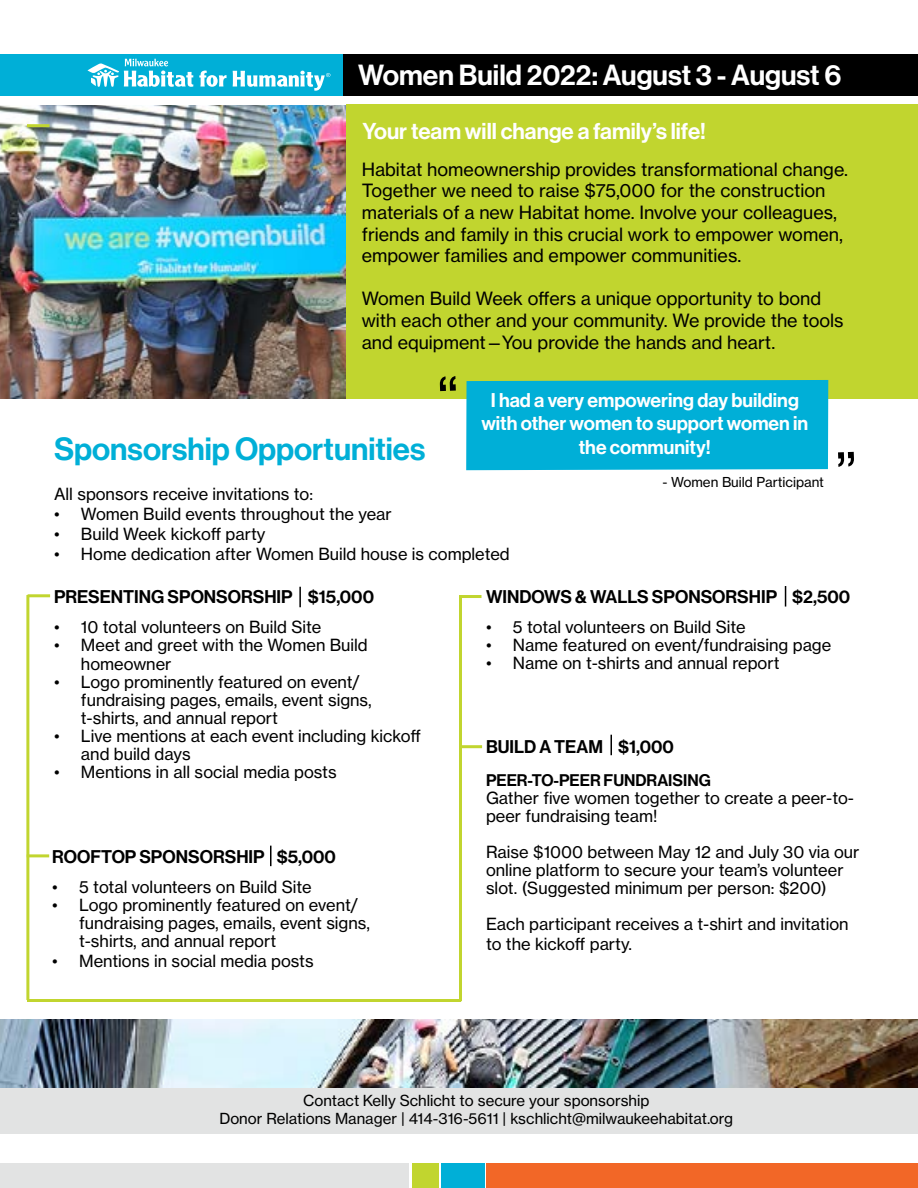
<style>
.page{position:relative;width:918px;height:1188px;background:#fff}
.page>*{position:absolute;margin:0;border:0;box-sizing:border-box;transform-origin:0 0}
.t1{font:31.5px "N Haas Grotesk DS Pro 65 Md";color:#00afd7}
.t2{font:28.5px "N Haas Grotesk DS Pro 65 Md";color:#fff}
.t3{font:22.5px "N Haas Grotesk DS Pro 65 Md";color:#fff}
.t4{font:19.5px/23.4px "N Haas Grotesk DS Pro 65 Md";color:#fff;text-align:center}
.t5{font:18px/21.6px "N Haas Grotesk TX Pro 55 Rg";color:#000}
.t6{font:18px "N Haas Grotesk DS Pro 65 Md";color:#000}
.t7{font:16.5px/18px "N Haas Grotesk TX Pro 55 Rg";color:#000}
.t8{font:16.5px "N Haas Grotesk DS Pro 65 Md";color:#000}
.t9{font:15px/18px "N Haas Grotesk TX Pro 55 Rg";color:#000;text-align:center}
.t10{font:13.5px "N Haas Grotesk TX Pro 55 Rg";color:#000}
</style>
<div class="page">
<img style="left:0;top:105px;width:346px;height:294px">
<div style="left:346px;top:104px;width:572px;height:295px;background:#c1d52f"></div>
<div style="left:0;top:54px;width:346px;height:42px;background:#00afd7"></div>
<div style="left:344px;top:54px;width:574px;height:42px;background:#000"></div>
<svg style="left:199px;top:71px;width:28px;height:16px"></svg>
<svg style="left:233px;top:71px;width:97px;height:20px"></svg>
<svg style="left:87px;top:59px;width:106px;height:28px"></svg>
<hr style="left:26px;top:595px;width:3px;height:405px;background:#c1d52f">
<hr style="left:27px;top:999px;width:434px;height:3px;background:#c1d52f">
<hr style="left:459px;top:595px;width:3px;height:406px;background:#c1d52f">
<hr style="left:27px;top:124px;width:23px;height:3px;background:#c1d52f">
<hr style="left:27px;top:854px;width:22px;height:3px;background:#c1d52f">
<hr style="left:28px;top:594px;width:22px;height:3px;background:#c1d52f">
<hr style="left:459px;top:595px;width:23px;height:3px;background:#c1d52f">
<div style="left:0;top:1164px;width:409px;height:24px;background:#e2e3e3"></div>
<div style="left:0;top:1088px;width:918px;height:46px;background:#e2e3e3"></div>
<div style="left:487px;top:1164px;width:431px;height:24px;background:#f26727"></div>
<div style="left:412px;top:1164px;width:27px;height:24px;background:#c1d52f"></div>
<div style="left:442px;top:1164px;width:43px;height:24px;background:#00afd7"></div>
<img style="left:0;top:1019px;width:918px;height:68px">
<hr style="left:299px;top:587px;width:2px;height:20px;background:#000">
<div style="left:466px;top:380px;width:362px;height:90px;background:#00afd7"></div>
<hr style="left:460px;top:745px;width:22px;height:3px;background:#c1d52f">
<hr style="left:270px;top:846px;width:2px;height:20px;background:#000">
<svg style="left:785px;top:586px;width:1px;height:21px"></svg>
<hr style="left:610px;top:735px;width:2px;height:20px;background:#000">
<h2 class="t2" style="left:358px;top:58px;width:485px">Women Build 2022: August 3 - August 6</h2>
<h3 class="t3" style="left:362px;top:119px;width:345px">Your team will change a family’s life!</h3>
<p class="t5" style="left:362px;top:158px;width:488px">Habitat homeownership provides transformational change.<br>Together we need to raise $75,000 for the construction materials of a new Habitat home. Involve your colleagues, friends and family in this crucial work to empower women, empower families and empower communities.</p>
<p class="t5" style="left:362px;top:288px;width:483px">Women Build Week offers a unique opportunity to bond with each other and your community. We provide the tools and equipment—You provide the hands and heart.</p>
<h1 class="t1" style="left:54px;top:431px;width:373px">Sponsorship Opportunities</h1>
<p class="t7" style="left:54px;top:485px;width:261px">All sponsors receive invitations to:</p>
<p class="t4" style="left:481px;top:389px;width:328px">I had a very empowering day building with other women to support women in the community!</p>
<p class="t10" style="left:662px;top:474px;width:163px">- Women Build Participant</p>
<p class="t7" style="left:54px;top:505px;width:339px">• Women Build events throughout the year</p>
<p class="t7" style="left:54px;top:525px;width:213px">• Build Week kickoff party</p>
<p class="t7" style="left:54px;top:545px;width:457px">• Home dedication after Women Build house is completed</p>
<p class="t6" style="left:54px;top:587px;width:322px">PRESENTING SPONSORSHIP $15,000</p>
<p class="t7" style="left:54px;top:618px;width:269px">• 10 total volunteers on Build Site</p>
<p class="t7" style="left:81px;top:636px;width:288px;text-indent:-27px">• Meet and greet with the Women Build homeowner</p>
<p class="t7" style="left:81px;top:672px;width:292px;text-indent:-27px">• Logo prominently featured on event/ fundraising pages, emails, event signs, t-shirts, and annual report</p>
<p class="t7" style="left:81px;top:726px;width:342px;text-indent:-27px">• Live mentions at each event including kickoff and build days</p>
<p class="t7" style="left:54px;top:762px;width:284px">• Mentions in all social media posts</p>
<p class="t6" style="left:52px;top:846px;width:285px">ROOFTOP SPONSORSHIP $5,000</p>
<p class="t7" style="left:52px;top:878px;width:261px">• 5 total volunteers on Build Site</p>
<p class="t7" style="left:79px;top:896px;width:292px;text-indent:-27px">• Logo prominently featured on event/ fundraising pages, emails, event signs, t-shirts, and annual report</p>
<p class="t7" style="left:52px;top:952px;width:263px">• Mentions in social media posts</p>
<p class="t6" style="left:486px;top:586px;width:366px">WINDOWS &amp; WALLS SPONSORSHIP $2,500</p>
<p class="t7" style="left:486px;top:618px;width:261px">• 5 total volunteers on Build Site</p>
<p class="t7" style="left:486px;top:636px;width:347px">• Name featured on event/fundraising page</p>
<p class="t7" style="left:486px;top:654px;width:295px">• Name on t-shirts and annual report</p>
<p class="t6" style="left:486px;top:736px;width:189px">BUILD A TEAM $1,000</p>
<p class="t8" style="left:486px;top:771px;width:226px">PEER-TO-PEER FUNDRAISING</p>
<p class="t7" style="left:486px;top:789px;width:370px">Gather five women together to create a peer-to&shy;peer fundraising team!</p>
<p class="t7" style="left:486px;top:843px;width:375px">Raise $1000 between May 12 and July 30 via our online platform to secure your team’s volunteer slot. (Suggested minimum per person: $200)</p>
<p class="t7" style="left:486px;top:914px;width:364px;line-height:19.8px">Each participant receives a t-shirt and invitation to the kickoff party.</p>
<p class="t9" style="left:219px;top:1092px;width:515px">Contact Kelly Schlicht to secure your sponsorship<br>Donor Relations Manager | 414-316-5611 | kschlicht@milwaukeehabitat.org</p>
</div>
